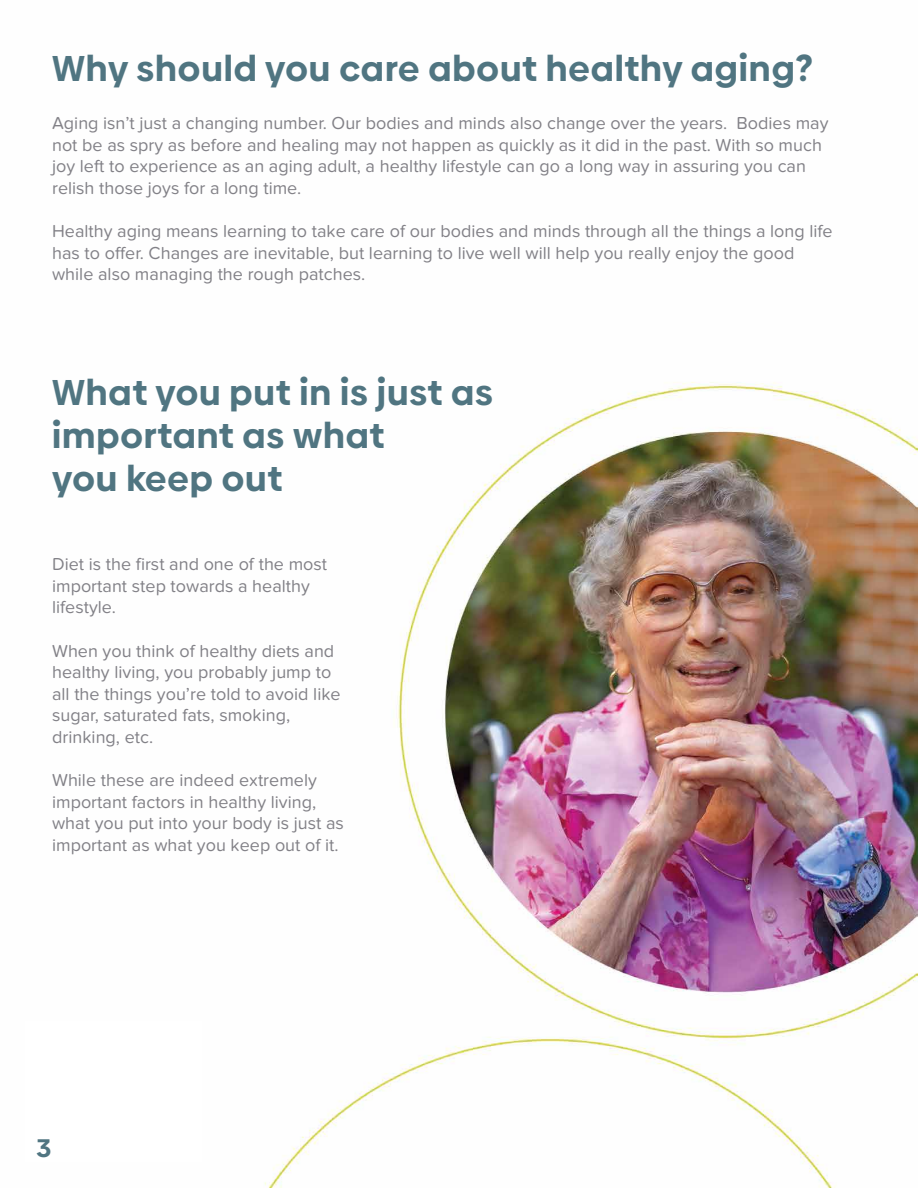
<style>
.page{position:relative;width:918px;height:1188px;background:#fff}
.page>*{position:absolute;margin:0;border:0;box-sizing:border-box;transform-origin:0 0}
.t1{font:700 36px/43.2px "Biennale";letter-spacing:.025em;color:#507581}
.t2{font:700 25.5px "Biennale";color:#507581}
.t3{font:18px/21.6px "Proxima Nova Soft";color:#828187}
</style>
<div class="page">
<img style="left:264px;top:382px;width:654px;height:806px">
<h1 class="t1" style="left:52px;top:47px;width:762px">Why should you care about healthy aging?</h1>
<p class="t3" style="left:52px;top:112px;width:778px">Aging isn’t just a changing number. Our bodies and minds also change over the years. Bodies may not be as spry as before and healing may not happen as quickly as it did in the past. With so much joy left to experience as an aging adult, a healthy lifestyle can go a long way in assuring you can relish those joys for a long time.</p>
<p class="t3" style="left:52px;top:220px;width:782px">Healthy aging means learning to take care of our bodies and minds through all the things a long life has to offer. Changes are inevitable, but learning to live well will help you really enjoy the good while also managing the rough patches.</p>
<h1 class="t1" style="left:52px;top:371px;width:442px">What you put in is just as important as what<br>you keep out</h1>
<p class="t3" style="left:52px;top:554px;width:277px">Diet is the first and one of the most important step towards a healthy lifestyle.</p>
<p class="t3" style="left:52px;top:640px;width:290px">When you think of healthy diets and healthy living, you probably jump to all the things you’re told to avoid like sugar, saturated fats, smoking, drinking, etc.</p>
<p class="t3" style="left:52px;top:770px;width:293px">While these are indeed extremely important factors in healthy living, what you put into your body is just as important as what you keep out of it.</p>
<h2 class="t2" style="left:36px;top:1132px;width:16px">3</h2>
</div>
